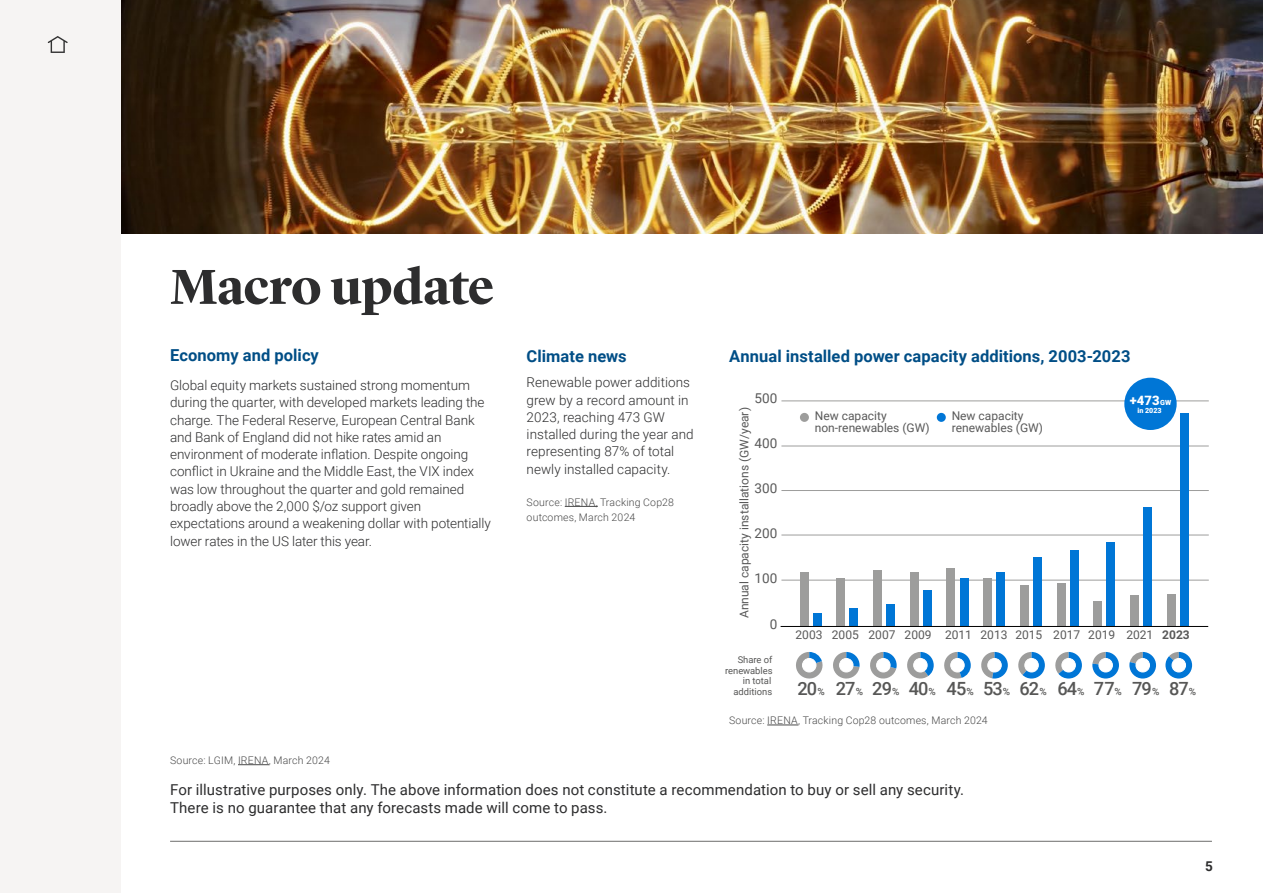
<style>
.page{position:relative;width:1263px;height:893px;background:#fff}
.page>*{position:absolute;margin:0;border:0;box-sizing:border-box;transform-origin:0 0}
.t1{font:700 51px "Lyon Display";letter-spacing:-.01em;color:#2d2d2e}
.t2{font:500 18.15px "Roboto";letter-spacing:-.05em;color:#575756}
.t3{font:700 16.5px "Roboto";letter-spacing:.005em;color:#004e86}
.t4{font:15px/18px "Roboto";letter-spacing:.005em;color:#2d2d2e}
.t5{font:300 13.5px/17.2px "Roboto";letter-spacing:-.005em;color:#2d2d2e}
.t6{font:13.5px "Roboto";color:#595959}
.t7{font:700 13.5px "Roboto";color:#2d2d2e}
.t8{font:900 13.05px "Roboto";color:#fff}
.t9{font:12px/11.7px "Roboto";color:#595959}
.t10{font:300 10.5px/15px "Roboto";letter-spacing:.015em;color:#484848}
.t11{font:9.45px/10.6px "Roboto";color:#575756;text-align:right}
.t12{font:900 7.2px "Roboto";color:#fff}
.s1{font-size:7.2px}
.s2{font-weight:700}
.s3{font-size:9.9px}
</style>
<div class="page">
<hr style="left:170px;top:841px;width:1042px;height:1px;background:#6d6d6c">
<div style="left:0;top:0;width:121px;height:893px;background:#f6f4f3"></div>
<svg style="left:48px;top:36px;width:20px;height:17px"></svg>
<img style="left:121px;top:0;width:1142px;height:234px">
<hr style="left:767px;top:725px;width:31px;height:1px;background:#484848">
<hr style="left:238px;top:764px;width:31px;height:1px;background:#484848">
<hr style="left:565px;top:506px;width:33px;height:1px;background:#484848">
<hr style="left:781px;top:580px;width:428px;height:1px;background:#9d9d9c">
<hr style="left:781px;top:535px;width:428px;height:1px;background:#9d9d9c">
<hr style="left:781px;top:490px;width:428px;height:1px;background:#9d9d9c">
<hr style="left:781px;top:446px;width:428px;height:1px;background:#9d9d9c">
<hr style="left:781px;top:401px;width:428px;height:1px;background:#9d9d9c">
<div style="left:800px;top:413px;width:9px;height:9px;background:#9d9d9c;border-radius:50%"></div>
<div style="left:937px;top:413px;width:9px;height:9px;background:#0076d6;border-radius:50%"></div>
<div style="left:813px;top:613px;width:8px;height:14px;background:#0076d6"></div>
<div style="left:849px;top:609px;width:9px;height:18px;background:#0076d6"></div>
<div style="left:886px;top:604px;width:9px;height:23px;background:#0076d6"></div>
<div style="left:923px;top:591px;width:9px;height:36px;background:#0076d6"></div>
<div style="left:959px;top:579px;width:9px;height:48px;background:#0076d6"></div>
<div style="left:996px;top:572px;width:9px;height:55px;background:#0076d6"></div>
<div style="left:1033px;top:557px;width:9px;height:70px;background:#0076d6"></div>
<div style="left:1070px;top:550px;width:8px;height:77px;background:#0076d6"></div>
<div style="left:1106px;top:542px;width:9px;height:85px;background:#0076d6"></div>
<div style="left:1143px;top:507px;width:9px;height:120px;background:#0076d6"></div>
<div style="left:1180px;top:414px;width:9px;height:213px;background:#0076d6"></div>
<div style="left:800px;top:572px;width:8px;height:55px;background:#9d9d9c"></div>
<div style="left:836px;top:579px;width:9px;height:48px;background:#9d9d9c"></div>
<div style="left:873px;top:570px;width:9px;height:57px;background:#9d9d9c"></div>
<div style="left:910px;top:572px;width:8px;height:55px;background:#9d9d9c"></div>
<div style="left:946px;top:568px;width:9px;height:59px;background:#9d9d9c"></div>
<div style="left:983px;top:578px;width:9px;height:49px;background:#9d9d9c"></div>
<div style="left:1020px;top:585px;width:9px;height:42px;background:#9d9d9c"></div>
<div style="left:1057px;top:584px;width:8px;height:43px;background:#9d9d9c"></div>
<div style="left:1093px;top:601px;width:9px;height:26px;background:#9d9d9c"></div>
<div style="left:1130px;top:596px;width:9px;height:31px;background:#9d9d9c"></div>
<div style="left:1167px;top:594px;width:8px;height:33px;background:#9d9d9c"></div>
<hr style="left:781px;top:626px;width:427px;height:1px;background:#000">
<svg style="left:796px;top:652px;width:27px;height:27px"></svg>
<svg style="left:833px;top:652px;width:26px;height:27px"></svg>
<svg style="left:870px;top:652px;width:27px;height:27px"></svg>
<svg style="left:907px;top:652px;width:27px;height:27px"></svg>
<svg style="left:944px;top:652px;width:27px;height:27px"></svg>
<svg style="left:981px;top:652px;width:27px;height:26px"></svg>
<svg style="left:1018px;top:652px;width:27px;height:26px"></svg>
<svg style="left:1055px;top:652px;width:27px;height:26px"></svg>
<svg style="left:1092px;top:652px;width:27px;height:26px"></svg>
<svg style="left:1129px;top:652px;width:27px;height:26px"></svg>
<svg style="left:1165px;top:652px;width:27px;height:26px"></svg>
<div style="left:802px;top:658px;width:14px;height:14px;background:#fff;border-radius:50%"></div>
<div style="left:802px;top:658px;width:14px;height:14px;border:1px solid #fff;border-radius:50%"></div>
<div style="left:839px;top:658px;width:14px;height:14px;background:#fff;border-radius:50%"></div>
<div style="left:839px;top:658px;width:14px;height:14px;border:1px solid #fff;border-radius:50%"></div>
<div style="left:877px;top:658px;width:13px;height:14px;background:#fff;border-radius:50%"></div>
<div style="left:876px;top:658px;width:14px;height:14px;border:1px solid #fff;border-radius:50%"></div>
<div style="left:914px;top:658px;width:13px;height:14px;background:#fff;border-radius:50%"></div>
<div style="left:913px;top:658px;width:14px;height:14px;border:1px solid #fff;border-radius:50%"></div>
<div style="left:951px;top:658px;width:13px;height:14px;background:#fff;border-radius:50%"></div>
<div style="left:950px;top:658px;width:15px;height:14px;border:1px solid #fff;border-radius:50%"></div>
<div style="left:988px;top:658px;width:13px;height:14px;background:#fff;border-radius:50%"></div>
<div style="left:987px;top:658px;width:15px;height:14px;border:1px solid #fff;border-radius:50%"></div>
<div style="left:1025px;top:658px;width:13px;height:14px;background:#fff;border-radius:50%"></div>
<div style="left:1024px;top:658px;width:15px;height:14px;border:1px solid #fff;border-radius:50%"></div>
<div style="left:1062px;top:658px;width:13px;height:14px;background:#fff;border-radius:50%"></div>
<div style="left:1061px;top:658px;width:15px;height:14px;border:1px solid #fff;border-radius:50%"></div>
<div style="left:1099px;top:658px;width:13px;height:14px;background:#fff;border-radius:50%"></div>
<div style="left:1098px;top:658px;width:15px;height:14px;border:1px solid #fff;border-radius:50%"></div>
<div style="left:1136px;top:658px;width:13px;height:14px;background:#fff;border-radius:50%"></div>
<div style="left:1135px;top:658px;width:15px;height:14px;border:1px solid #fff;border-radius:50%"></div>
<div style="left:1172px;top:658px;width:13px;height:14px;background:#fff;border-radius:50%"></div>
<div style="left:1171px;top:658px;width:15px;height:14px;border:1px solid #fff;border-radius:50%"></div>
<div style="left:1124px;top:378px;width:53px;height:52px;background:#0076d6;border-radius:50%"></div>
<h1 class="t1" style="left:170px;top:248px;width:326px">Macro update</h1>
<p class="t3" style="left:170px;top:344px;width:150px">Economy and policy</p>
<p class="t3" style="left:527px;top:344px;width:102px">Climate news</p>
<p class="t3" style="left:729px;top:344px;width:403px">Annual installed power capacity additions, 2003-2023</p>
<p class="t5" style="left:170px;top:376px;width:322px">Global equity markets sustained strong momentum during the quarter, with developed markets leading the charge. The Federal Reserve, European Central Bank and Bank of England did not hike rates amid an environment of moderate inflation. Despite ongoing conflict in Ukraine and the Middle East, the VIX index was low throughout the quarter and gold remained broadly above the 2,000 $/oz support given expectations around a weakening dollar with potentially lower rates in the US later this year.</p>
<p class="t5" style="left:527px;top:373px;width:169px">Renewable power additions grew by a record amount in<br>2023, reaching 473 GW installed during the year and representing 87% of total newly installed capacity.</p>
<p class="t10" style="left:527px;top:494px;width:149px">Source: IRENA, Tracking Cop28 outcomes, March 2024</p>
<p class="t10" style="left:170px;top:752px;width:161px">Source: LGIM, IRENA, March 2024</p>
<p class="t6" style="left:754px;top:389px;width:24px">500</p>
<p class="t6" style="left:754px;top:434px;width:24px">400</p>
<p class="t6" style="left:754px;top:479px;width:24px">300</p>
<p class="t6" style="left:754px;top:524px;width:24px">200</p>
<p class="t6" style="left:754px;top:569px;width:24px">100</p>
<p class="t6" style="left:770px;top:615px;width:9px">0</p>
<p class="t9" style="left:738px;top:618px;width:213px;rotate:-90deg">Annual capacity installations (GW/year)</p>
<p class="t11" style="left:725px;top:654px;width:49px">Share of renewables in total additions</p>
<p class="t9" style="left:815px;top:410px;width:116px">New capacity non-renewables (GW)</p>
<p class="t9" style="left:952px;top:410px;width:93px">New capacity renewables (GW)</p>
<p class="t8" style="left:1130px;top:392px;width:43px">+473<span class="s1">GW</span></p>
<p class="t12" style="left:1137px;top:405px;width:26px">in 2023</p>
<p class="t9" style="left:795px;top:628px;width:396px">2003 2005 2007 2009 2011 2013 2015 2017 2019 2021 <span class="s2">2023</span></p>
<h2 class="t2" style="left:797px;top:676px;width:400px">20<span class="s3">%</span> 27<span class="s3">%</span> 29<span class="s3">%</span> 40<span class="s3">%</span> 45<span class="s3">%</span> 53<span class="s3">%</span> 62<span class="s3">%</span> 64<span class="s3">%</span> 77<span class="s3">%</span> 79<span class="s3">%</span> 87<span class="s3">%</span></h2>
<p class="t10" style="left:729px;top:712px;width:260px">Source: IRENA, Tracking Cop28 outcomes, March 2024</p>
<p class="t4" style="left:170px;top:780px;width:796px">For illustrative purposes only. The above information does not constitute a recommendation to buy or sell any security.<br>There is no guarantee that any forecasts made will come to pass.</p>
<p class="t7" style="left:1205px;top:856px;width:9px">5</p>
</div>
